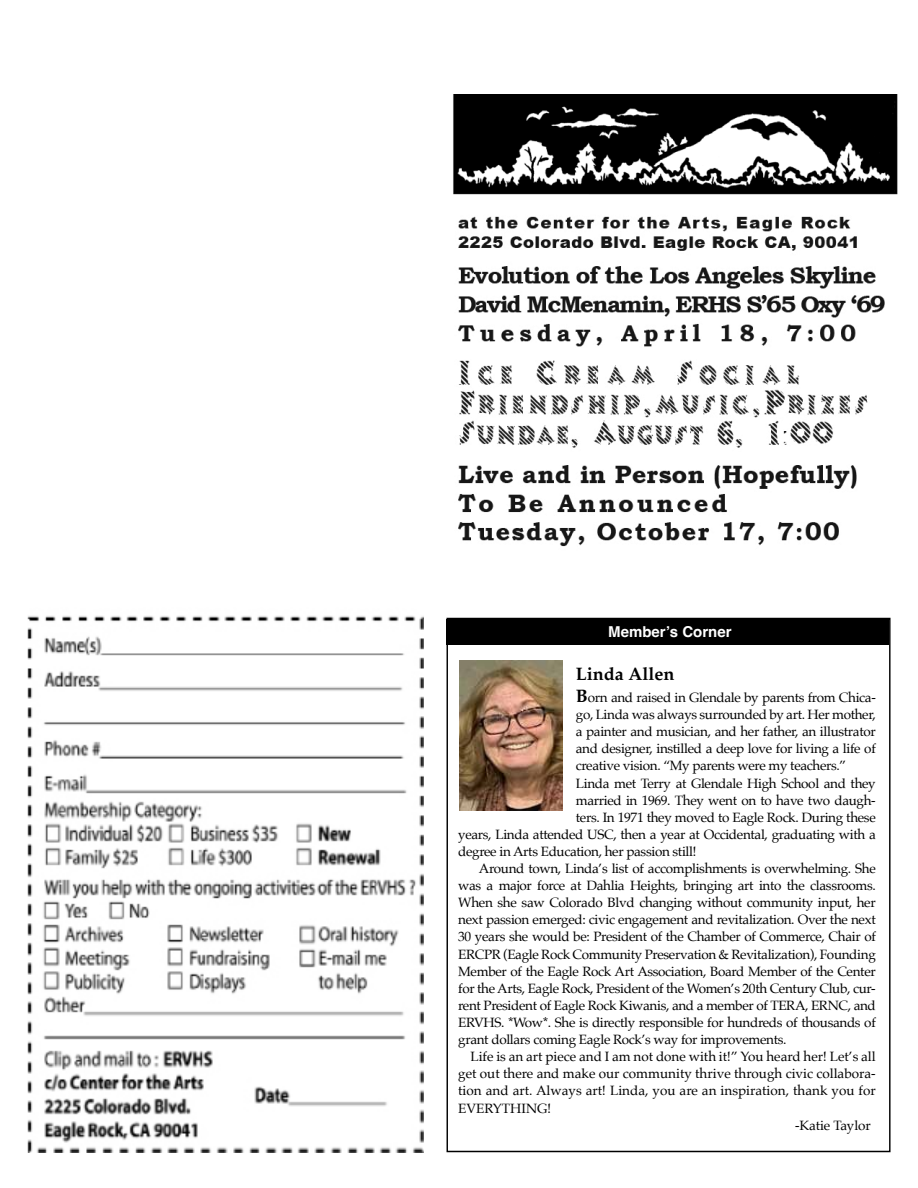
<style>
.page{position:relative;width:918px;height:1188px;background:#fff}
.page>*{position:absolute;margin:0;border:0;box-sizing:border-box;transform-origin:0 0}
.t1{font:700 18px "Palatino";color:#000}
.t2{font:700 15px "Helvetica";color:#fff}
.t3{font:13.5px "Palatino";letter-spacing:-.025em;color:#000}
.t4{font:13.5px "Palatino";color:#000}
.s1{font-weight:700;font-size:18px}
</style>
<div class="page">
<img style="left:453px;top:94px;width:445px;height:101px">
<img style="left:27px;top:616px;width:396px;height:536px">
<div style="left:447px;top:619px;width:442px;height:26px;background:#000"></div>
<img style="left:458px;top:216px;width:427px;height:331px">
<img style="left:459px;top:661px;width:103px;height:149px">
<p class="t2" style="left:608px;top:623px;width:125px">Member’s Corner</p>
<h1 class="t1" style="left:576px;top:659px;width:100px">Linda Allen</h1>
<p class="t3" style="left:576px;top:686px;width:302px"><span class="s1">B</span>orn and raised in Glendale by parents from Chica-</p>
<p class="t3" style="left:576px;top:703px;width:301px">go, Linda was always surrounded by art. Her mother,</p>
<p class="t3" style="left:576px;top:720px;width:301px">a painter and musician, and her father, an illustrator</p>
<p class="t3" style="left:576px;top:737px;width:301px">and designer, instilled a deep love for living a life of</p>
<p class="t3" style="left:576px;top:755px;width:272px">creative vision. “My parents were my teachers.”</p>
<p class="t3" style="left:576px;top:772px;width:301px">Linda met Terry at Glendale High School and they</p>
<p class="t3" style="left:576px;top:789px;width:301px">married in 1969. They went on to have two daugh-</p>
<p class="t3" style="left:576px;top:806px;width:301px">ters. In 1971 they moved to Eagle Rock. During these</p>
<p class="t3" style="left:458px;top:823px;width:419px">years, Linda attended USC, then a year at Occidental, graduating with a</p>
<p class="t3" style="left:458px;top:840px;width:240px">degree in Arts Education, her passion still!</p>
<p class="t3" style="left:479px;top:857px;width:398px">Around town, Linda’s list of accomplishments is overwhelming. She</p>
<p class="t3" style="left:458px;top:874px;width:419px">was a major force at Dahlia Heights, bringing art into the classrooms.</p>
<p class="t3" style="left:458px;top:891px;width:419px">When she saw Colorado Blvd changing without community input, her</p>
<p class="t3" style="left:458px;top:909px;width:419px">next passion emerged: civic engagement and revitalization. Over the next</p>
<p class="t3" style="left:458px;top:926px;width:419px">30 years she would be: President of the Chamber of Commerce, Chair of</p>
<p class="t3" style="left:458px;top:943px;width:419px">ERCPR (Eagle Rock Community Preservation &amp; Revitalization), Founding</p>
<p class="t3" style="left:458px;top:960px;width:419px">Member of the Eagle Rock Art Association, Board Member of the Center</p>
<p class="t3" style="left:458px;top:977px;width:419px">for the Arts, Eagle Rock, President of the Women’s 20th Century Club, cur-</p>
<p class="t3" style="left:458px;top:994px;width:419px">rent President of Eagle Rock Kiwanis, and a member of TERA, ERNC, and</p>
<p class="t3" style="left:458px;top:1011px;width:419px">ERVHS. *Wow*. She is directly responsible for hundreds of thousands of</p>
<p class="t3" style="left:458px;top:1028px;width:330px">grant dollars coming Eagle Rock’s way for improvements.</p>
<p class="t4" style="left:470px;top:1045px;width:407px">Life is an art piece and I am not done with it!” You heard her! Let’s all</p>
<p class="t4" style="left:458px;top:1062px;width:419px">get out there and make our community thrive through civic collabora-</p>
<p class="t4" style="left:458px;top:1080px;width:419px">tion and art. Always art! Linda, you are an inspiration, thank you for</p>
<p class="t4" style="left:458px;top:1097px;width:95px">EVERYTHING!</p>
<p class="t3" style="left:795px;top:1114px;width:77px">-Katie Taylor</p>
</div>
